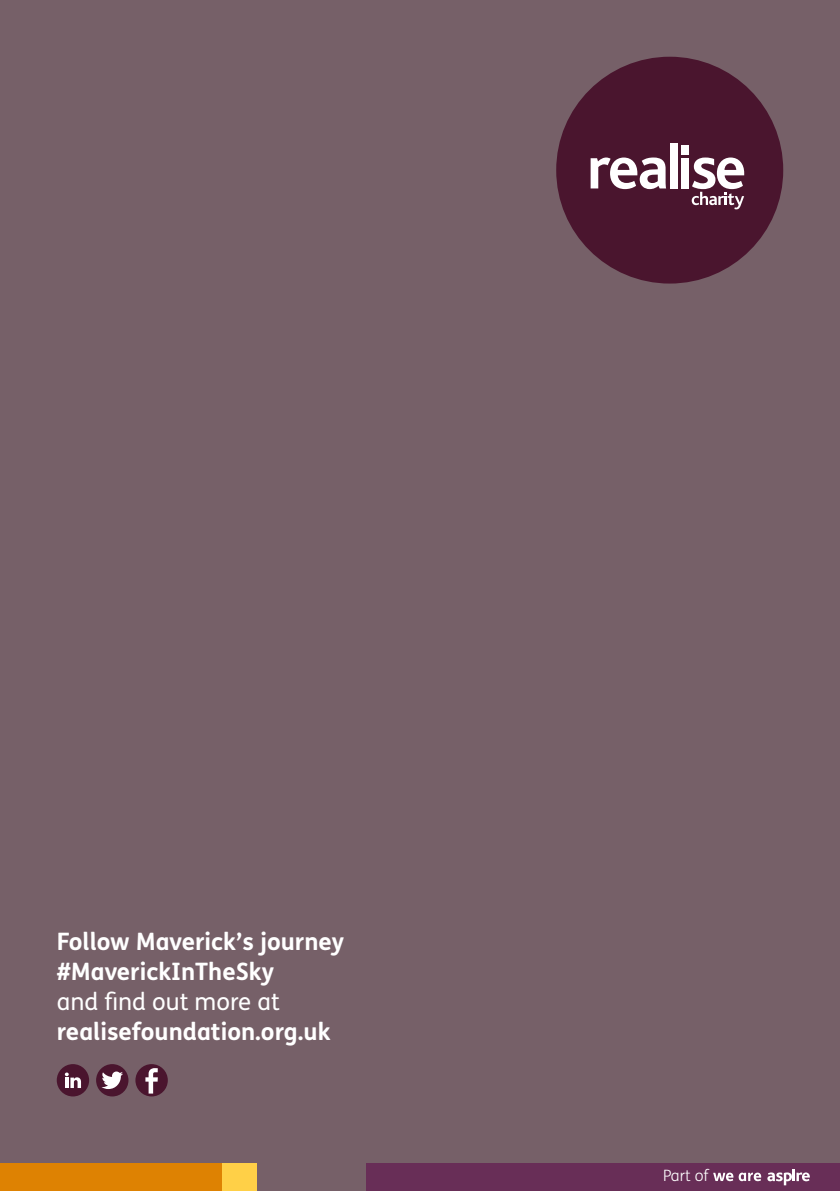
<style>
.page{position:relative;width:840px;height:1191px;background:#fff}
.page>*{position:absolute;margin:0;border:0;box-sizing:border-box;transform-origin:0 0}
.t1{font:700 24px/30px "FS Me";color:#fff}
.t2{font:24px "FS Me";color:#fff}
.t3{font:300 15.6px "FS Me";color:#fff}
</style>
<div class="page">
<div style="left:0;top:0;width:839px;height:1191px;background:#766068"></div>
<div style="left:0;top:1163px;width:256px;height:28px;background:#de8202"></div>
<div style="left:365px;top:1163px;width:474px;height:28px;background:#682e57"></div>
<div style="left:256px;top:1163px;width:110px;height:28px;background:#766068"></div>
<div style="left:222px;top:1163px;width:34px;height:28px;background:#ffd047"></div>
<svg style="left:713px;top:1172px;width:47px;height:9px"></svg>
<svg style="left:767px;top:1169px;width:42px;height:16px"></svg>
<div style="left:57px;top:1064px;width:32px;height:32px;background:#4a152e;border-radius:50%"></div>
<svg style="left:65px;top:1072px;width:16px;height:16px"></svg>
<div style="left:96px;top:1064px;width:32px;height:32px;background:#4a152e;border-radius:50%"></div>
<svg style="left:101px;top:1071px;width:22px;height:18px"></svg>
<div style="left:135px;top:1064px;width:33px;height:32px;background:#4a152e;border-radius:50%"></div>
<svg style="left:145px;top:1068px;width:13px;height:25px"></svg>
<div style="left:556px;top:57px;width:226px;height:226px;background:#4a152e;border-radius:50%"></div>
<div style="left:681px;top:158px;width:8px;height:30px;background:#fff"></div>
<div style="left:669px;top:143px;width:8px;height:45px;background:#fff"></div>
<div style="left:681px;top:146px;width:7px;height:9px;background:#fff"></div>
<svg style="left:590px;top:157px;width:75px;height:32px"></svg>
<svg style="left:691px;top:157px;width:52px;height:52px"></svg>
<p class="t1" style="left:57px;top:925px;width:289px">Follow Maverick’s journey #MaverickInTheSky</p>
<p class="t2" style="left:57px;top:985px;width:224px">and find out more at</p>
<p class="t1" style="left:57px;top:1015px;width:275px">realisefoundation.org.uk</p>
<p class="t3" style="left:662px;top:1165px;width:47px">Part of</p>
</div>
